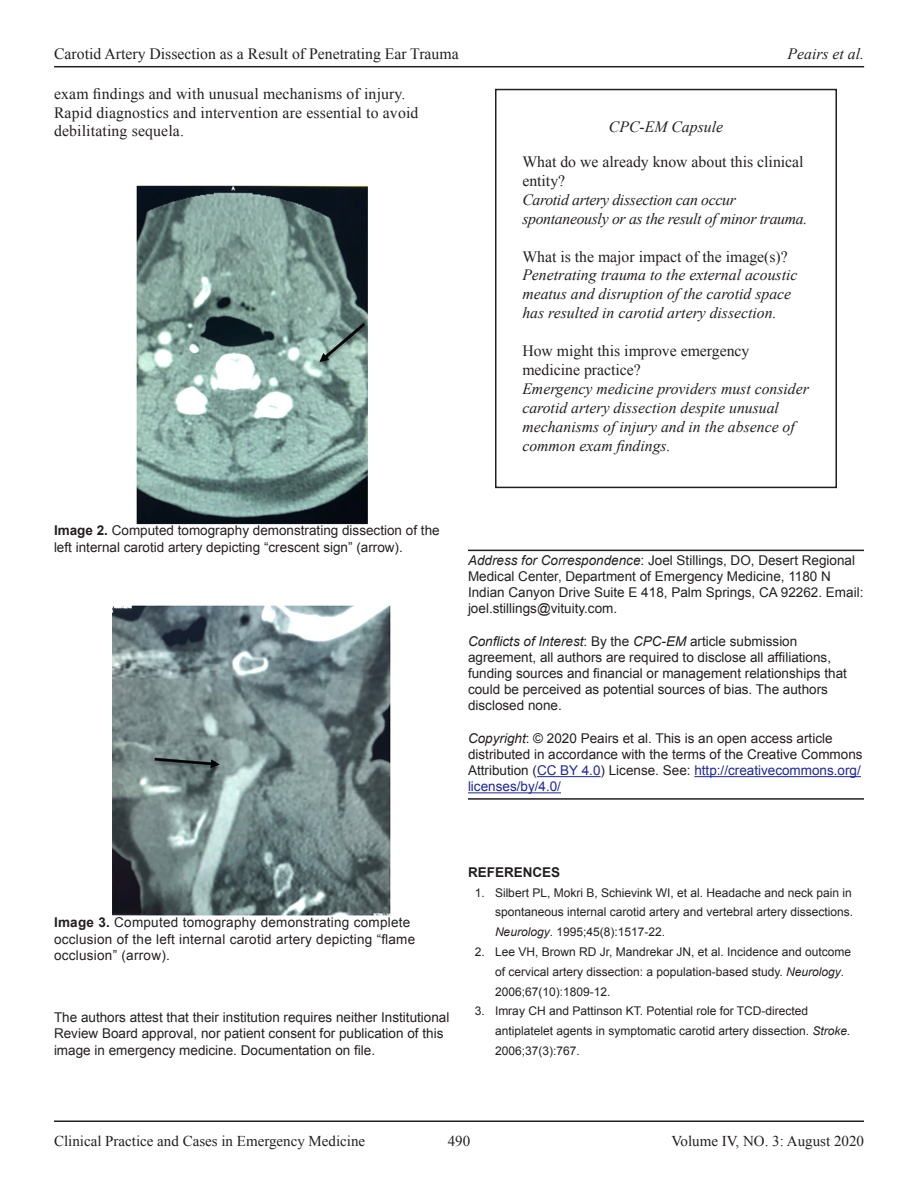
<style>
.page{position:relative;width:918px;height:1188px;background:#fff}
.page>*{position:absolute;margin:0;border:0;box-sizing:border-box;transform-origin:0 0}
.Capsule_Summary_answ{font:15.75px/18.9px "Times New Roman";color:#231f20}
.Capsule_Summary_answ-2{font:italic 15.75px/18.9px "Times New Roman";color:#231f20}
.Capsule_Summary_answ-3{font:italic 15.75px/18.9px "Times New Roman";letter-spacing:-.02em;color:#231f20}
.Body_Text__15{font:italic 15.75px "Times New Roman";color:#231f20}
.t1{font:15px "Times New Roman";color:#231f20}
.t2{font:13.5px/16.2px "Arial";color:#231f20}
.t3{font:13.5px/16.2px "Arial";letter-spacing:.02em;color:#231f20}
.t4{font:700 13.5px "Arial";color:#231f20}
.t5{font:12px/19.8px "Arial";color:#231f20}
.s1{font-weight:700}
.s2{font-style:italic}
.s3{color:#1f2796}
</style>
<div class="page">
<hr style="left:54px;top:1120px;width:810px;height:2px;background:#231f20">
<hr style="left:54px;top:66px;width:810px;height:1px;background:#231f20">
<div style="left:495px;top:89px;width:342px;height:399px;border:2px solid #231f20"></div>
<img style="left:136px;top:185px;width:232px;height:340px">
<img style="left:113px;top:605px;width:278px;height:311px">
<hr style="left:468px;top:550px;width:396px;height:1px;background:#231f20">
<hr style="left:537px;top:776px;width:64px;height:1px;background:#1f2796">
<hr style="left:694px;top:776px;width:167px;height:1px;background:#1f2796">
<hr style="left:468px;top:798px;width:396px;height:2px;background:#231f20">
<hr style="left:468px;top:792px;width:93px;height:1px;background:#1f2796">
<p class="Capsule_Summary_answ" style="left:54px;top:44px;width:406px">Carotid Artery Dissection as a Result of Penetrating Ear Trauma</p>
<p class="Capsule_Summary_answ-2" style="left:788px;top:44px;width:78px">Peairs et al.</p>
<p class="Capsule_Summary_answ" style="left:54px;top:84px;width:366px">exam findings and with unusual mechanisms of injury.<br>Rapid diagnostics and intervention are essential to avoid debilitating sequela.</p>
<p class="Body_Text__15" style="left:609px;top:116px;width:116px">CPC-EM Capsule</p>
<p class="Capsule_Summary_answ" style="left:522px;top:152px;width:283px">What do we already know about this clinical entity?</p>
<p class="Capsule_Summary_answ-3" style="left:522px;top:190px;width:287px">Carotid artery dissection can occur spontaneously or as the result of minor trauma.</p>
<p class="Capsule_Summary_answ" style="left:522px;top:247px;width:267px">What is the major impact of the image(s)?</p>
<p class="Capsule_Summary_answ-2" style="left:522px;top:265px;width:277px">Penetrating trauma to the external acoustic meatus and disruption of the carotid space has resulted in carotid artery dissection.</p>
<p class="Capsule_Summary_answ" style="left:522px;top:341px;width:229px">How might this improve emergency medicine practice?</p>
<p class="Capsule_Summary_answ-2" style="left:522px;top:379px;width:288px">Emergency medicine providers must consider carotid artery dissection despite unusual mechanisms of injury and in the absence of common exam findings.</p>
<p class="t2" style="left:54px;top:523px;width:387px"><span class="s1">Image 2.</span> Computed tomography demonstrating dissection of the left internal carotid artery depicting “crescent sign” (arrow).</p>
<p class="t2" style="left:468px;top:552px;width:397px"><span class="s2">Address for Correspondence</span>: Joel Stillings, DO, Desert Regional Medical Center, Department of Emergency Medicine, 1180 N Indian Canyon Drive Suite E 418, Palm Springs, CA 92262. Email: joel.stillings@vituity.com.</p>
<p class="t2" style="left:468px;top:633px;width:380px"><span class="s2">Conflicts of Interest</span>: By the <span class="s2">CPC-EM</span> article submission agreement, all authors are required to disclose all affiliations, funding sources and financial or management relationships that could be perceived as potential sources of bias. The authors disclosed none.</p>
<p class="t2" style="left:468px;top:730px;width:396px"><span class="s2">Copyright</span>: © 2020 Peairs et al. This is an open access article distributed in accordance with the terms of the Creative Commons Attribution (<span class="s3">CC BY 4.0</span>) License. See: <span class="s3">http://creativecommons.org/ licenses/by/4.0/</span></p>
<p class="t3" style="left:54px;top:915px;width:363px"><span class="s1">Image 3.</span> Computed tomography demonstrating complete occlusion of the left internal carotid artery depicting “flame occlusion” (arrow).</p>
<p class="t2" style="left:54px;top:1009px;width:397px">The authors attest that their institution requires neither Institutional<br>Review Board approval, nor patient consent for publication of this image in emergency medicine. Documentation on file.</p>
<p class="t4" style="left:468px;top:863px;width:94px">REFERENCES</p>
<p class="t5" style="left:495px;top:883px;width:360px;text-align:justify;text-indent:-20px">1. Silbert PL, Mokri B, Schievink WI, et al. Headache and neck pain in spontaneous internal carotid artery and vertebral artery dissections.<br><span class="s2">Neurology</span>. 1995;45(8):1517-22.</p>
<p class="t5" style="left:495px;top:942px;width:358px;text-indent:-20px">2. Lee VH, Brown RD Jr, Mandrekar JN, et al. Incidence and outcome of cervical artery dissection: a population-based study. <span class="s2">Neurology</span>.<br>2006;67(10):1809-12.</p>
<p class="t5" style="left:495px;top:1001px;width:357px;text-indent:-20px">3. Imray CH and Pattinson KT. Potential role for TCD-directed antiplatelet agents in symptomatic carotid artery dissection. <span class="s2">Stroke.<br></span>2006;37(3):767.</p>
<p class="t1" style="left:54px;top:1131px;width:313px">Clinical Practice and Cases in Emergency Medicine</p>
<p class="t1" style="left:448px;top:1131px;width:24px">490</p>
<p class="t1" style="left:672px;top:1131px;width:194px">Volume IV, NO. 3: August 2020</p>
</div>
